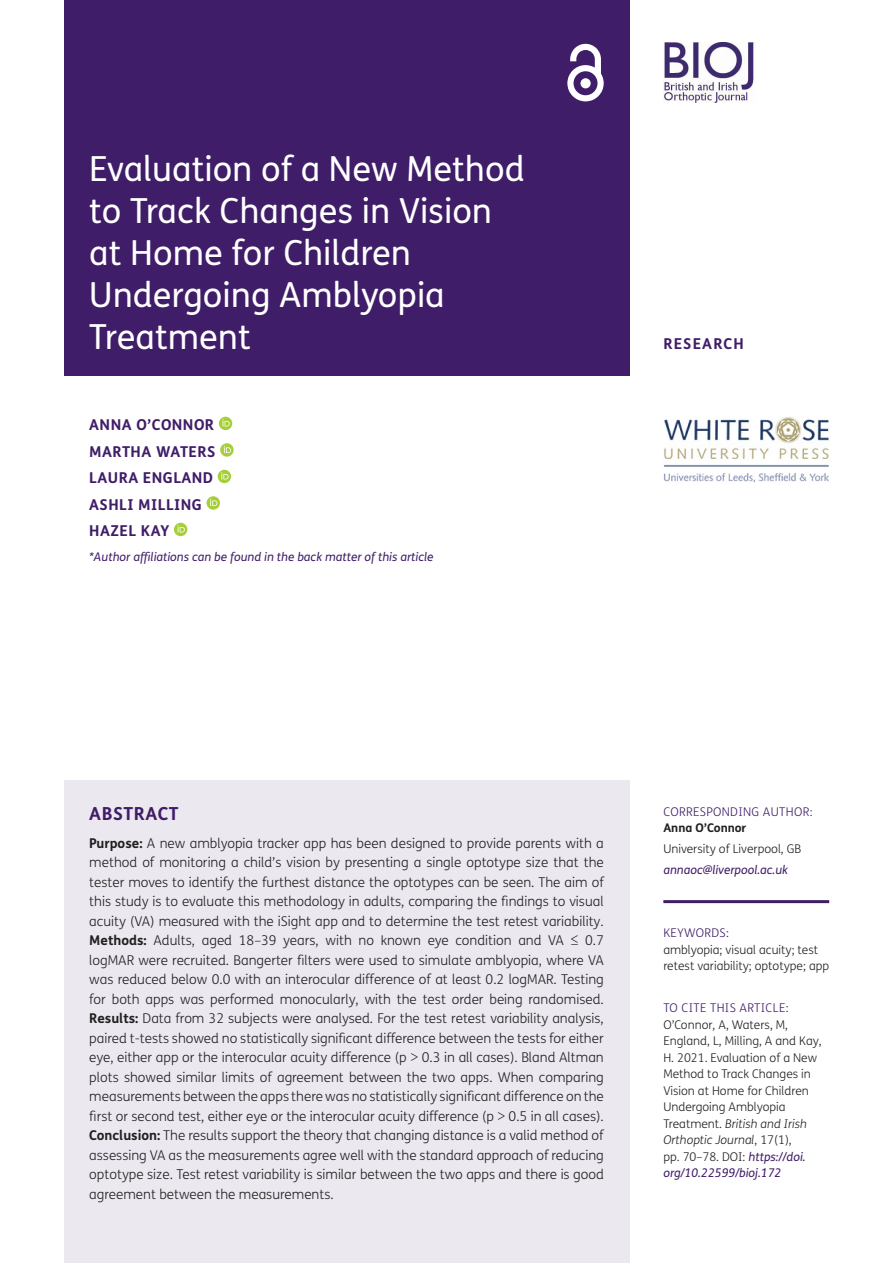
<style>
.page{position:relative;width:893px;height:1263px;background:#fff}
.page>*{position:absolute;margin:0;border:0;box-sizing:border-box;transform-origin:0 0}
.Article_Title{font:34.5px/42px "FS Me";color:#fff}
.Abstract_Heading{font:700 18px "FS Me";letter-spacing:.03em;color:#401d68}
.Cover_Authors{font:700 15px "FS Me";letter-spacing:.03em;color:#401d68}
.Article_Type{font:700 15px "FS Me";letter-spacing:.075em;color:#401d68}
.Abstract_Copy{font:300 13.5px/19.5px "FS Me";color:#231f20;text-align:justify}
.Meta{font:300 12px/16.5px "FS Me";color:#231f20}
.Meta-2{font:italic 12px "FS Me";color:#401d68}
.Meta_Titles{font:300 12px "FS Me";letter-spacing:.03em;color:#401d68}
.Meta-3{font:700 12px "FS Me";color:#231f20}
.Meta_Titles_-_Rule_A{font:300 12px "FS Me";letter-spacing:.03em;color:#401d68}
.s1{font-weight:700}
.s2{font-style:italic}
.s3{font-weight:400;font-style:italic;color:#401d68}
</style>
<div class="page">
<div style="left:64px;top:0;width:565px;height:376px;background:#401d68"></div>
<svg style="left:567px;top:44px;width:37px;height:57px"></svg>
<img style="left:663px;top:43px;width:91px;height:60px">
<img style="left:663px;top:417px;width:166px;height:66px">
<div style="left:64px;top:781px;width:565px;height:482px;background:#ece8f0"></div>
<hr style="left:663px;top:900px;width:166px;height:3px;background:#401d68">
<svg style="left:219px;top:417px;width:13px;height:13px"></svg>
<svg style="left:222px;top:419px;width:8px;height:7px"></svg>
<svg style="left:220px;top:443px;width:14px;height:14px"></svg>
<svg style="left:224px;top:446px;width:7px;height:7px"></svg>
<svg style="left:218px;top:470px;width:13px;height:13px"></svg>
<svg style="left:221px;top:472px;width:8px;height:7px"></svg>
<svg style="left:207px;top:496px;width:13px;height:14px"></svg>
<svg style="left:210px;top:499px;width:7px;height:7px"></svg>
<svg style="left:174px;top:523px;width:13px;height:13px"></svg>
<svg style="left:178px;top:525px;width:7px;height:7px"></svg>
<p class="Article_Title" style="left:89px;top:148px;width:437px">Evaluation of a New Method to Track Changes in Vision at Home for Children<br>Undergoing Amblyopia<br>Treatment</p>
<p class="Cover_Authors" style="left:89px;top:415px;width:126px">ANNA O’CONNOR</p>
<p class="Cover_Authors" style="left:89px;top:442px;width:128px">MARTHA WATERS</p>
<p class="Cover_Authors" style="left:89px;top:468px;width:125px">LAURA ENGLAND</p>
<p class="Cover_Authors" style="left:89px;top:495px;width:114px">ASHLI MILLING</p>
<p class="Cover_Authors" style="left:89px;top:521px;width:81px">HAZEL KAY</p>
<p class="Meta-2" style="left:89px;top:550px;width:346px">*Author affiliations can be found in the back matter of this article</p>
<p class="Article_Type" style="left:663px;top:334px;width:82px">RESEARCH</p>
<p class="Abstract_Heading" style="left:89px;top:802px;width:91px">ABSTRACT</p>
<p class="Abstract_Copy" style="left:89px;top:834px;width:516px"><span class="s1">Purpose:</span> A new amblyopia tracker app has been designed to provide parents with a method of monitoring a child’s vision by presenting a single optotype size that the tester moves to identify the furthest distance the optotypes can be seen. The aim of this study is to evaluate this methodology in adults, comparing the findings to visual acuity (VA) measured with the iSight app and to determine the test retest variability.<br><span class="s1">Methods:</span> Adults, aged 18–39 years, with no known eye condition and VA ≤ 0.7 logMAR were recruited. Bangerter filters were used to simulate amblyopia, where VA was reduced below 0.0 with an interocular difference of at least 0.2 logMAR. Testing for both apps was performed monocularly, with the test order being randomised.<br><span class="s1">Results:</span> Data from 32 subjects were analysed. For the test retest variability analysis, paired t-tests showed no statistically significant difference between the tests for either eye, either app or the interocular acuity difference (p &gt; 0.3 in all cases). Bland Altman plots showed similar limits of agreement between the two apps. When comparing measurements between the apps there was no statistically significant difference on the first or second test, either eye or the interocular acuity difference (p &gt; 0.5 in all cases).<br><span class="s1">Conclusion:</span> The results support the theory that changing distance is a valid method of assessing VA as the measurements agree well with the standard approach of reducing optotype size. Test retest variability is similar between the two apps and there is good agreement between the measurements.</p>
<p class="Meta_Titles" style="left:663px;top:805px;width:151px">CORRESPONDING AUTHOR:</p>
<p class="Meta-3" style="left:663px;top:821px;width:85px">Anna O’Connor</p>
<p class="Meta" style="left:663px;top:841px;width:139px">University of Liverpool, GB</p>
<p class="Meta-2" style="left:663px;top:863px;width:126px">annaoc@liverpool.ac.uk</p>
<p class="Meta_Titles_-_Rule_A" style="left:663px;top:926px;width:67px">KEYWORDS:</p>
<p class="Meta" style="left:663px;top:941px;width:167px">amblyopia; visual acuity; test retest variability; optotype; app</p>
<p class="Meta_Titles" style="left:663px;top:1001px;width:127px">TO CITE THIS ARTICLE:</p>
<p class="Meta" style="left:663px;top:1016px;width:160px">O’Connor, A, Waters, M,<br>England, L, Milling, A and Kay,<br>H. 2021. Evaluation of a New<br>Method to Track Changes in<br>Vision at Home for Children<br>Undergoing Amblyopia<br>Treatment. <span class="s2">British and Irish<br>Orthoptic Journal</span>, 17(1),<br>pp. 70–78. DOI: <span class="s3">https://doi. org/10.22599/bioj.172</span></p>
</div>
